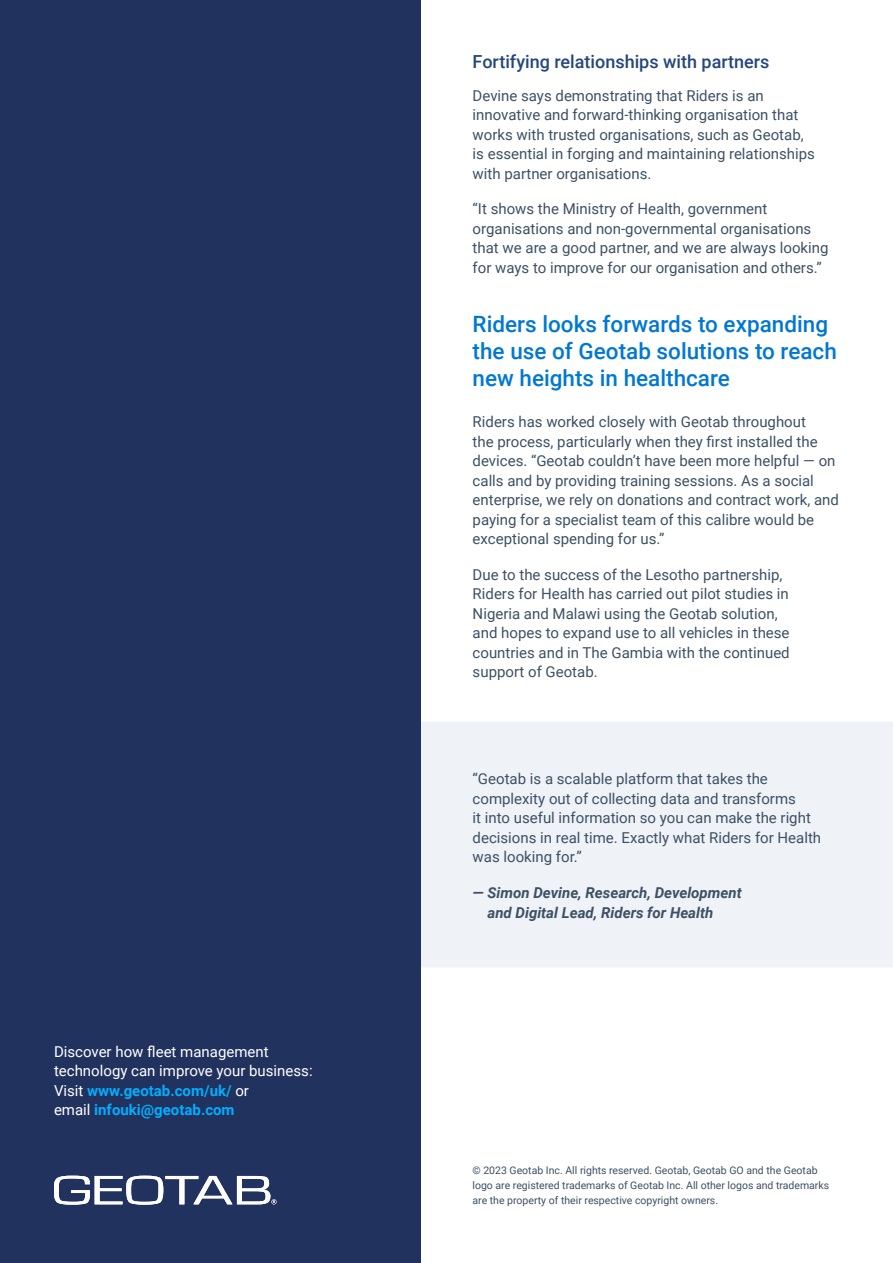
<style>
.page{position:relative;width:893px;height:1263px;background:#fff}
.page>*{position:absolute;margin:0;border:0;box-sizing:border-box;transform-origin:0 0}
.H2__Heading_2{font:500 22.5px/27px "Roboto";color:#0078d3}
.H3__Heading_3{font:500 18px "Roboto";color:#25477b}
.P__Body_Copy{font:15px/19.5px "Roboto";color:#3c5164}
.P__Body_Copy-2{font:15px/19.5px "Roboto";color:#fff}
.P__Body_Copy-3{font:italic 700 15px/19.5px "Roboto";color:#3c5164}
.P__Copyright{font:10.5px/15px "Roboto";color:#3c5164}
.s1{font-weight:700;color:#00aeff}
</style>
<div class="page">
<div style="left:420px;top:722px;width:473px;height:245px;background:#eff2f7"></div>
<div style="left:0;top:0;width:420px;height:1263px;background:#21325e"></div>
<svg style="left:54px;top:1176px;width:222px;height:29px"></svg>
<p class="P__Body_Copy-2" style="left:54px;top:1041px;width:260px">Discover how fleet management technology can improve your business:<br>Visit <span class="s1">www.geotab.com/uk/</span> or<br>email <span class="s1">infouki@geotab.com</span></p>
<h3 class="H3__Heading_3" style="left:473px;top:48px;width:298px">Fortifying relationships with partners</h3>
<p class="P__Body_Copy" style="left:473px;top:85px;width:344px">Devine says demonstrating that Riders is an innovative and forward-thinking organisation that works with trusted organisations, such as Geotab, is essential in forging and maintaining relationships with partner organisations.</p>
<p class="P__Body_Copy" style="left:473px;top:199px;width:357px">“It shows the Ministry of Health, government organisations and non-governmental organisations that we are a good partner, and we are always looking for ways to improve for our organisation and others.”</p>
<h2 class="H2__Heading_2" style="left:473px;top:310px;width:366px">Riders looks forwards to expanding the use of Geotab solutions to reach new heights in healthcare</h2>
<p class="P__Body_Copy" style="left:473px;top:412px;width:368px">Riders has worked closely with Geotab throughout<br>the process, particularly when they first installed the devices. “Geotab couldn’t have been more helpful — on calls and by providing training sessions. As a social enterprise, we rely on donations and contract work, and paying for a specialist team of this calibre would be exceptional spending for us.”</p>
<p class="P__Body_Copy" style="left:473px;top:564px;width:319px">Due to the success of the Lesotho partnership, Riders for Health has carried out pilot studies in Nigeria and Malawi using the Geotab solution, and hopes to expand use to all vehicles in these countries and in The Gambia with the continued support of Geotab.</p>
<p class="P__Body_Copy" style="left:473px;top:769px;width:350px">“Geotab is a scalable platform that takes the complexity out of collecting data and transforms<br>it into useful information so you can make the right decisions in real time. Exactly what Riders for Health was looking for.”</p>
<p class="P__Body_Copy-3" style="left:487px;top:882px;width:256px;text-indent:-15px">— Simon Devine, Research, Development and Digital Lead, Riders for Health</p>
<p class="P__Copyright" style="left:472px;top:1162px;width:358px">© 2023 Geotab Inc. All rights reserved. Geotab, Geotab GO and the Geotab logo are registered trademarks of Geotab Inc. All other logos and trademarks are the property of their respective copyright owners.</p>
</div>
